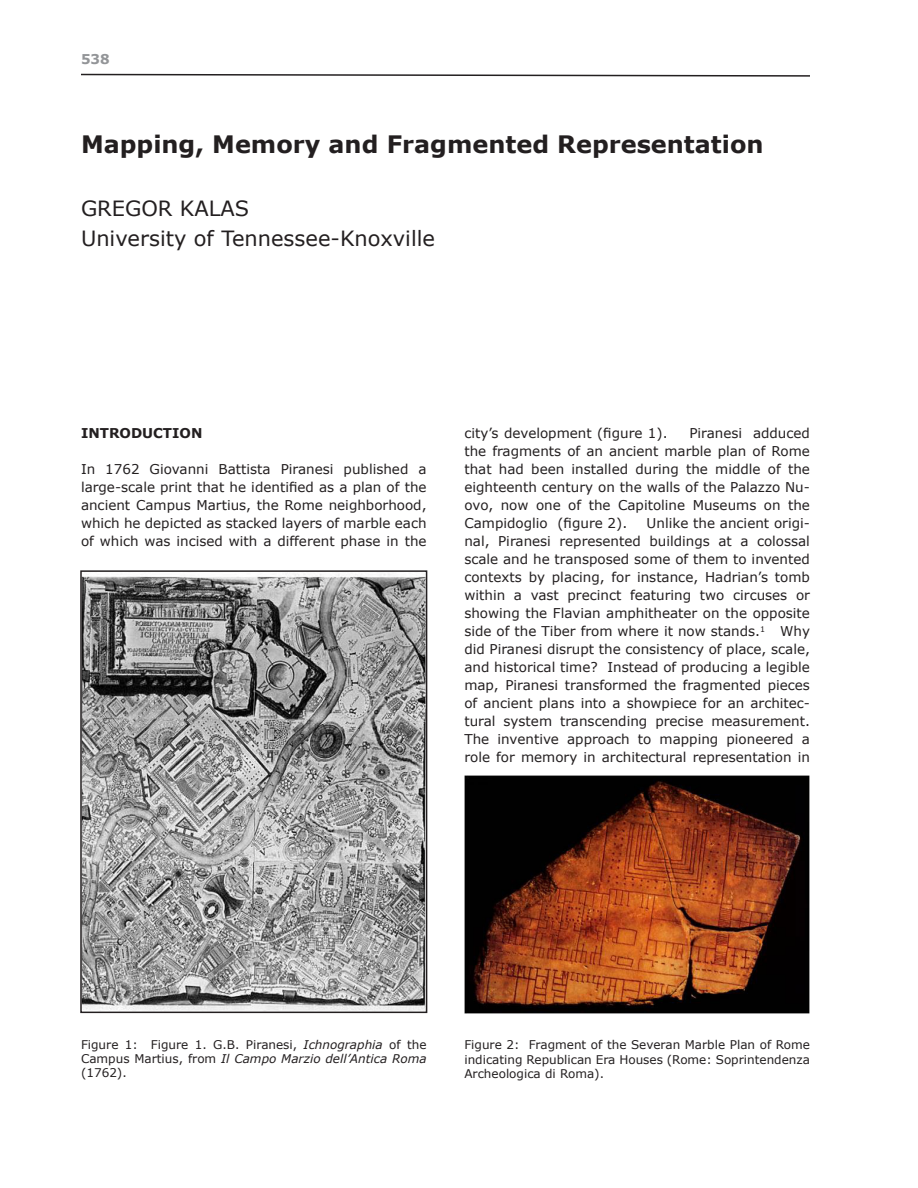
<style>
.page{position:relative;width:918px;height:1188px;background:#fff}
.page>*{position:absolute;margin:0;border:0;box-sizing:border-box;transform-origin:0 0}
.Paper_Title{font:700 24px "Verdana";color:#231f20}
.Author_Affiliation{font:21px "Verdana";color:#231f20}
.Author_Name{font:21px "Verdana";color:#231f20}
.t1{font:13.5px/18px "Verdana";color:#231f20;text-align:justify}
._2_Head{font:700 13.5px "Verdana";color:#231f20}
.t2{font:700 13.5px "Verdana";color:#939598}
.t3{font:12px/14.4px "Verdana";color:#231f20;text-align:justify}
.s1{font-style:italic}
</style>
<div class="page">
<svg style="left:81px;top:73px;width:729px;height:4px"></svg>
<img style="left:83px;top:573px;width:341px;height:437px">
<div style="left:80px;top:570px;width:347px;height:443px;border:2px solid #231f20"></div>
<img style="left:464px;top:776px;width:346px;height:237px">
<p class="t2" style="left:81px;top:51px;width:30px">538</p>
<p class="Paper_Title" style="left:81px;top:129px;width:684px">Mapping, Memory and Fragmented Representation</p>
<p class="Author_Name" style="left:81px;top:195px;width:170px">GREGOR KALAS</p>
<p class="Author_Affiliation" style="left:81px;top:225px;width:356px">University of Tennessee-Knoxville</p>
<p class="_2_Head" style="left:81px;top:425px;width:123px">INTRODUCTION</p>
<p class="t1" style="left:81px;top:460px;width:347px">In 1762 Giovanni Battista Piranesi published a large-scale print that he identified as a plan of the ancient Campus Martius, the Rome neighborhood, which he depicted as stacked layers of marble each of which was incised with a different phase in the</p>
<p class="t1" style="left:464px;top:424px;width:205px">city’s development (figure 1).</p>
<p class="t1" style="left:464px;top:424px;width:347px;text-indent:225px">Piranesi adduced the fragments of an ancient marble plan of Rome that had been installed during the middle of the eighteenth century on the walls of the Palazzo Nu&shy;ovo, now one of the Capitoline Museums on the Campidoglio (figure 2).</p>
<p class="t1" style="left:464px;top:514px;width:347px;text-indent:182px">Unlike the ancient origi&shy;nal, Piranesi represented buildings at a colossal scale and he transposed some of them to invented contexts by placing, for instance, Hadrian’s tomb within a vast precinct featuring two circuses or showing the Flavian amphitheater on the opposite side of the Tiber from where it now stands.<sup>1</sup> Why did Piranesi disrupt the consistency of place, scale, and historical time? Instead of producing a legible map, Piranesi transformed the fragmented pieces of ancient plans into a showpiece for an architec&shy;tural system transcending precise measurement.<br>The inventive approach to mapping pioneered a role for memory in architectural representation in</p>
<p class="t3" style="left:81px;top:1037px;width:347px">Figure 1: Figure 1. G.B. Piranesi, <span class="s1">Ichnographia</span> of the Campus Martius, from <span class="s1">Il Campo Marzio dell’Antica Roma </span>(1762).</p>
<p class="t3" style="left:464px;top:1037px;width:347px">Figure 2: Fragment of the Severan Marble Plan of Rome indicating Republican Era Houses (Rome: Soprintendenza Archeologica di Roma).</p>
</div>
